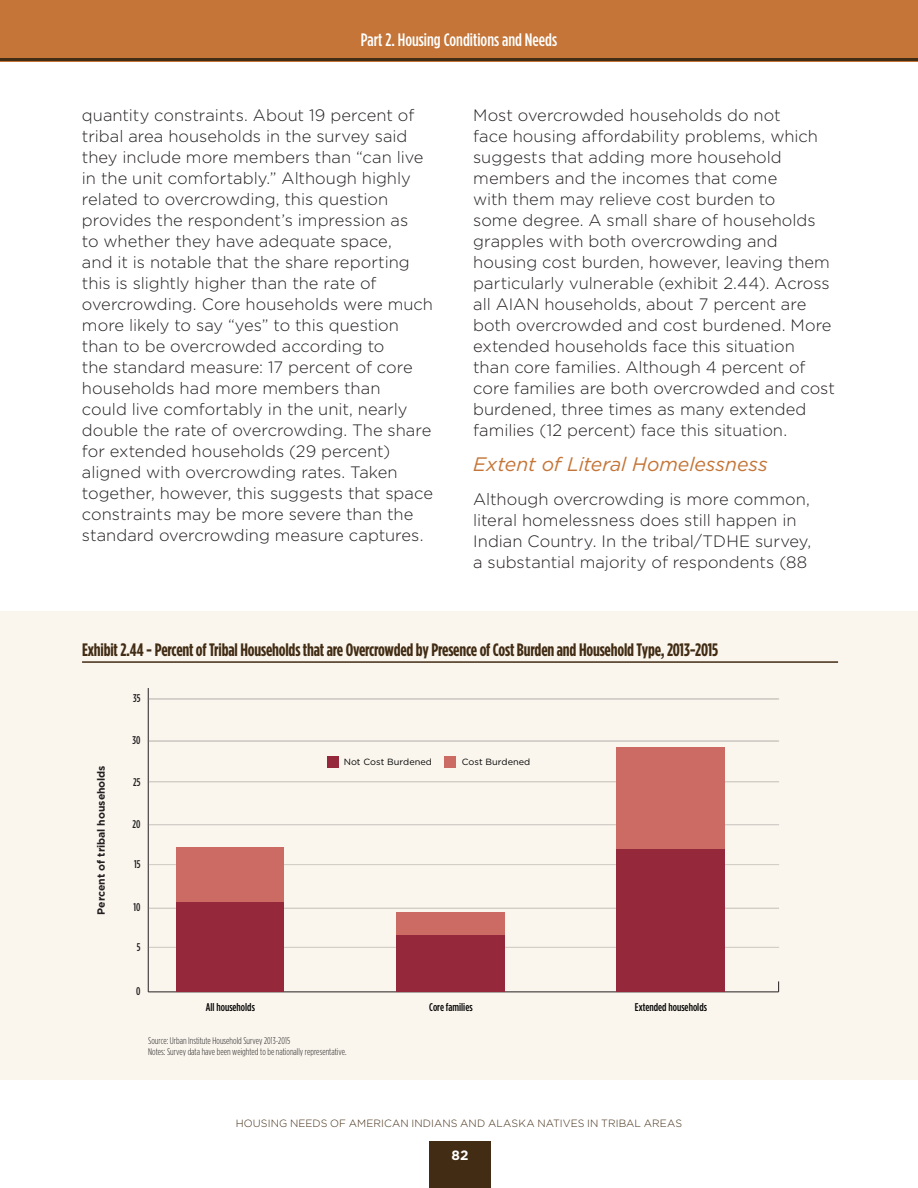
<style>
.page{position:relative;width:918px;height:1188px;background:#fff}
.page>*{position:absolute;margin:0;border:0;box-sizing:border-box;transform-origin:0 0}
.t1{font:italic 19.5px "Gotham";color:#c47537}
.t2{font:700 condensed 18px "Gotham HTF";color:#422c14}
.Figure{font:700 18px "Gotham Condensed";letter-spacing:-.01em;color:#422c14}
.t3{font:500 18px "Gotham Condensed";color:#fff}
.Body_Text{font:300 16.5px/21px "Gotham";color:#231f20}
.t4{font:700 13.5px "Gotham";color:#fff}
.t5{font:500 condensed 11.25px "Gotham HTF";color:#050504}
.t6{font:500 condensed 11.25px "Gotham HTF";color:#231f20}
.t7{font:300 10.5px "Gotham";letter-spacing:.005em;color:#422c14}
.t8{font:700 10.5px "Gotham HTF";letter-spacing:-.005em;color:#231f20}
.t9{font:300 condensed 9.6px/11.6px "Gotham HTF";color:#231f20}
.t10{font:9px "Gotham HTF";color:#050504}
</style>
<div class="page">
<div style="left:429px;top:1142px;width:62px;height:46px;background:#422c14"></div>
<div style="left:0;top:0;width:918px;height:61px;background:#c47537"></div>
<hr style="left:0;top:58px;width:918px;height:3px;background:#422c14">
<div style="left:0;top:611px;width:918px;height:469px;background:#faf6ee"></div>
<hr style="left:148px;top:688px;width:1px;height:304px;background:#231f20">
<hr style="left:148px;top:825px;width:631px;height:1px;background:#7c7371">
<hr style="left:148px;top:699px;width:631px;height:1px;background:#7c7371">
<hr style="left:148px;top:782px;width:631px;height:1px;background:#7c7371">
<hr style="left:148px;top:991px;width:631px;height:1px;background:#231f20">
<div style="left:177px;top:901px;width:107px;height:91px;background:#95293b"></div>
<div style="left:617px;top:847px;width:108px;height:145px;background:#95293b"></div>
<div style="left:397px;top:934px;width:108px;height:58px;background:#95293b"></div>
<div style="left:617px;top:748px;width:108px;height:101px;background:#cb6b63"></div>
<div style="left:445px;top:756px;width:11px;height:12px;background:#cb6b63"></div>
<div style="left:327px;top:756px;width:11px;height:12px;background:#95293b"></div>
<div style="left:177px;top:847px;width:107px;height:54px;background:#cb6b63"></div>
<div style="left:397px;top:913px;width:108px;height:22px;background:#cb6b63"></div>
<hr style="left:82px;top:661px;width:756px;height:2px;background:#422c14">
<p class="t3" style="left:361px;top:29px;width:198px">Part 2. Housing Conditions and Needs</p>
<p class="Body_Text" style="left:82px;top:104px;width:353px">quantity constraints. About 19 percent of tribal area households in the survey said they include more members than “can live in the unit comfortably.” Although highly related to overcrowding, this question provides the respondent’s impression as<br>to whether they have adequate space,<br>and it is notable that the share reporting this is slightly higher than the rate of overcrowding. Core households were much more likely to say “yes” to this question than to be overcrowded according to<br>the standard measure: 17 percent of core households had more members than<br>could live comfortably in the unit, nearly double the rate of overcrowding. The share for extended households (29 percent) aligned with overcrowding rates. Taken together, however, this suggests that space constraints may be more severe than the standard overcrowding measure captures.</p>
<p class="Body_Text" style="left:473px;top:104px;width:363px">Most overcrowded households do not<br>face housing affordability problems, which suggests that adding more household members and the incomes that come<br>with them may relieve cost burden to<br>some degree. A small share of households grapples with both overcrowding and housing cost burden, however, leaving them particularly vulnerable (exhibit 2.44). Across all AIAN households, about 7 percent are both overcrowded and cost burdened. More extended households face this situation than core families. Although 4 percent of core families are both overcrowded and cost burdened, three times as many extended families (12 percent) face this situation.</p>
<h4 class="t1" style="left:473px;top:451px;width:296px">Extent of Literal Homelessness</h4>
<p class="Body_Text" style="left:473px;top:488px;width:340px">Although overcrowding is more common, literal homelessness does still happen in Indian Country. In the tribal/TDHE survey, a substantial majority of respondents (88</p>
<p class="t2" style="left:96px;top:633px;width:661px">Exhibit 2.44 - Percent of Tribal Households that are Overcrowded by Presence of Cost Burden and Household Type, 2014-2015</p>
<p class="Figure" style="left:82px;top:639px;width:638px">Exhibit 2.44 - Percent of Tribal Households that are Overcrowded by Presence of Cost Burden and Household Type, 2013-2015</p>
<p class="t6" style="left:133px;top:692px;width:9px">35</p>
<p class="t8" style="left:95px;top:915px;width:151px;rotate:-90deg">Percent of tribal households</p>
<p class="t6" style="left:133px;top:734px;width:9px">30</p>
<p class="t6" style="left:133px;top:776px;width:9px">25</p>
<p class="t6" style="left:133px;top:817px;width:9px">20</p>
<p class="t6" style="left:134px;top:858px;width:8px">15</p>
<p class="t6" style="left:134px;top:901px;width:9px">10</p>
<p class="t6" style="left:137px;top:941px;width:5px">5</p>
<p class="t10" style="left:344px;top:757px;width:90px">Not Cost Burdened</p>
<p class="t10" style="left:462px;top:757px;width:70px">Cost Burdened</p>
<p class="t6" style="left:136px;top:985px;width:6px">0</p>
<p class="t5" style="left:206px;top:1001px;width:51px">All households</p>
<p class="t5" style="left:429px;top:1001px;width:45px">Core families</p>
<p class="t5" style="left:635px;top:1001px;width:73px">Extended households</p>
<p class="t9" style="left:148px;top:1035px;width:200px">Source: Urban Institute Household Survey 2013-2015<br>Notes: Survey data have been weighted to be nationally representative.</p>
<p class="t7" style="left:236px;top:1117px;width:448px">HOUSING NEEDS OF AMERICAN INDIANS AND ALASKA NATIVES IN TRIBAL AREAS</p>
<p class="t4" style="left:452px;top:1146px;width:18px">82</p>
</div>
